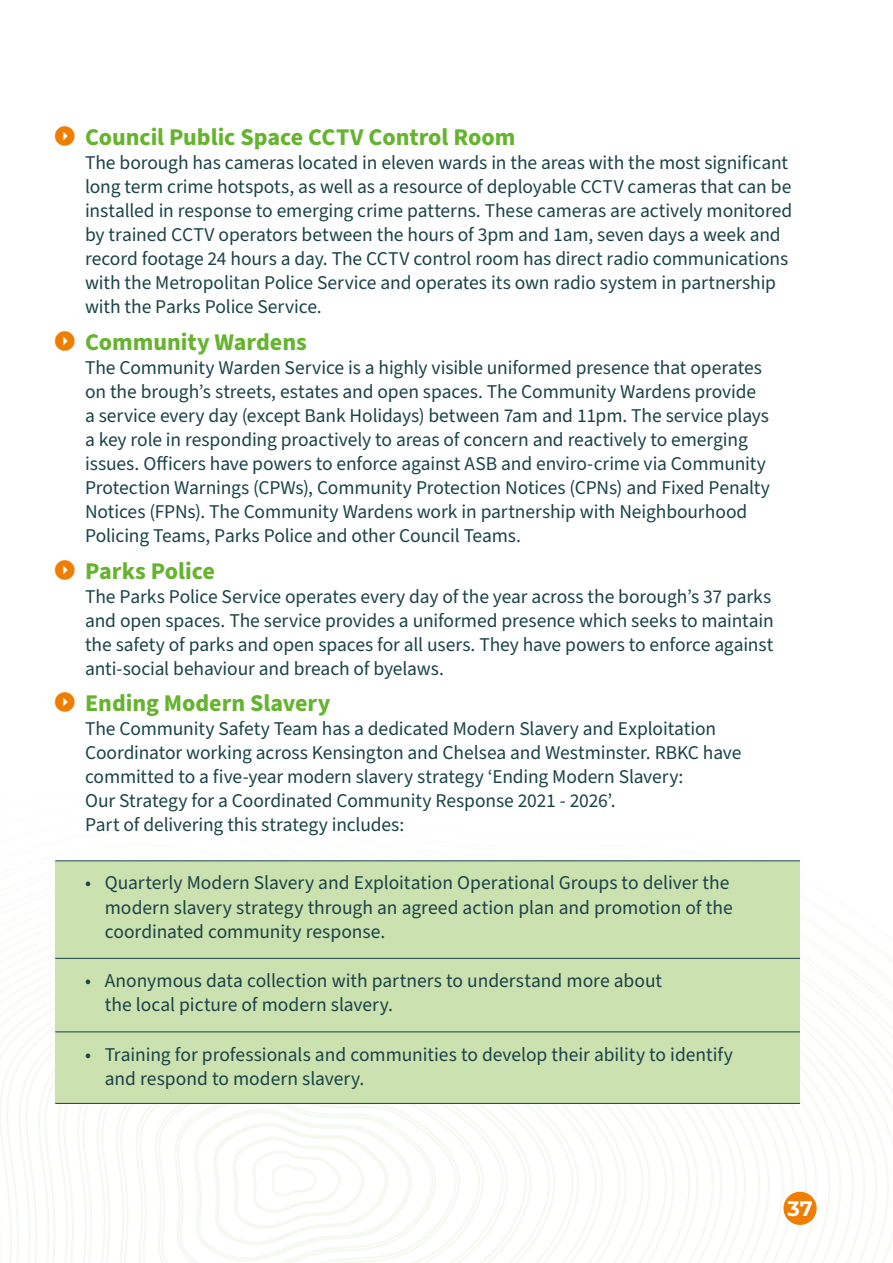
<style>
.page{position:relative;width:893px;height:1263px;background:#fff}
.page>*{position:absolute;margin:0;border:0;box-sizing:border-box;transform-origin:0 0}
.t1{font:700 24px "Source Sans Pro";color:#65b32e}
.t2{font:700 21px "Montserrat";color:#fff}
.t3{font:19.5px/24px "Source Sans Pro";letter-spacing:-.005em;color:#1b4347}
</style>
<div class="page">
<svg style="left:0;top:994px;width:652px;height:269px"></svg>
<svg style="left:21px;top:993px;width:600px;height:270px"></svg>
<svg style="left:34px;top:993px;width:570px;height:270px"></svg>
<svg style="left:60px;top:1104px;width:514px;height:159px"></svg>
<svg style="left:73px;top:1104px;width:483px;height:159px"></svg>
<svg style="left:98px;top:1104px;width:430px;height:159px"></svg>
<svg style="left:117px;top:1104px;width:387px;height:159px"></svg>
<svg style="left:137px;top:1104px;width:344px;height:159px"></svg>
<svg style="left:156px;top:1104px;width:301px;height:159px"></svg>
<svg style="left:172px;top:1104px;width:265px;height:159px"></svg>
<svg style="left:175px;top:1104px;width:259px;height:159px"></svg>
<div style="left:55px;top:861px;width:745px;height:243px;background:#cce1b0"></div>
<hr style="left:55px;top:1103px;width:745px;height:1px;background:#1b4347">
<hr style="left:55px;top:1031px;width:745px;height:1px;background:#1b4347">
<hr style="left:55px;top:958px;width:745px;height:1px;background:#1b4347">
<hr style="left:55px;top:860px;width:745px;height:1px;background:#1b4347">
<div style="left:783px;top:1192px;width:34px;height:33px;background:#ef7d00;border-radius:50%"></div>
<p class="t1" style="left:85px;top:121px;width:432px">Council Public Space CCTV Control Room</p>
<p class="t3" style="left:85px;top:151px;width:709px">The borough has cameras located in eleven wards in the areas with the most significant long term crime hotspots, as well as a resource of deployable CCTV cameras that can be installed in response to emerging crime patterns. These cameras are actively monitored by trained CCTV operators between the hours of 3pm and 1am, seven days a week and record footage 24 hours a day. The CCTV control room has direct radio communications with the Metropolitan Police Service and operates its own radio system in partnership with the Parks Police Service.</p>
<p class="t1" style="left:85px;top:326px;width:223px">Community Wardens</p>
<p class="t3" style="left:85px;top:356px;width:686px">The Community Warden Service is a highly visible uniformed presence that operates on the brough’s streets, estates and open spaces. The Community Wardens provide a service every day (except Bank Holidays) between 7am and 11pm. The service plays a key role in responding proactively to areas of concern and reactively to emerging issues. Oficers have powers to enforce against ASB and enviro-crime via Community Protection Warnings (CPWs), Community Protection Notices (CPNs) and Fixed Penalty Notices (FPNs). The Community Wardens work in partnership with Neighbourhood Policing Teams, Parks Police and other Council Teams.</p>
<p class="t1" style="left:85px;top:554px;width:132px">Parks Police</p>
<p class="t3" style="left:85px;top:585px;width:690px">The Parks Police Service operates every day of the year across the borough’s 37 parks and open spaces. The service provides a uniformed presence which seeks to maintain the safety of parks and open spaces for all users. They have powers to enforce against anti-social behaviour and breach of byelaws.</p>
<p class="t1" style="left:85px;top:687px;width:247px">Ending Modern Slavery</p>
<p class="t3" style="left:85px;top:718px;width:658px">The Community Safety Team has a dedicated Modern Slavery and Exploitation Coordinator working across Kensington and Chelsea and Westminster. RBKC have committed to a five-year modern slavery strategy ‘Ending Modern Slavery:<br>Our Strategy for a Coordinated Community Response 2021 - 2026’.<br>Part of delivering this strategy includes:</p>
<p class="t3" style="left:105px;top:872px;width:629px;text-indent:-20px">• Quarterly Modern Slavery and Exploitation Operational Groups to deliver the modern slavery strategy through an agreed action plan and promotion of the coordinated community response.</p>
<p class="t3" style="left:105px;top:969px;width:559px;text-indent:-20px">• Anonymous data collection with partners to understand more about the local picture of modern slavery.</p>
<p class="t3" style="left:105px;top:1043px;width:630px;text-indent:-20px">• Training for professionals and communities to develop their ability to identify and respond to modern slavery.</p>
<p class="t2" style="left:787px;top:1193px;width:27px">37</p>
</div>
